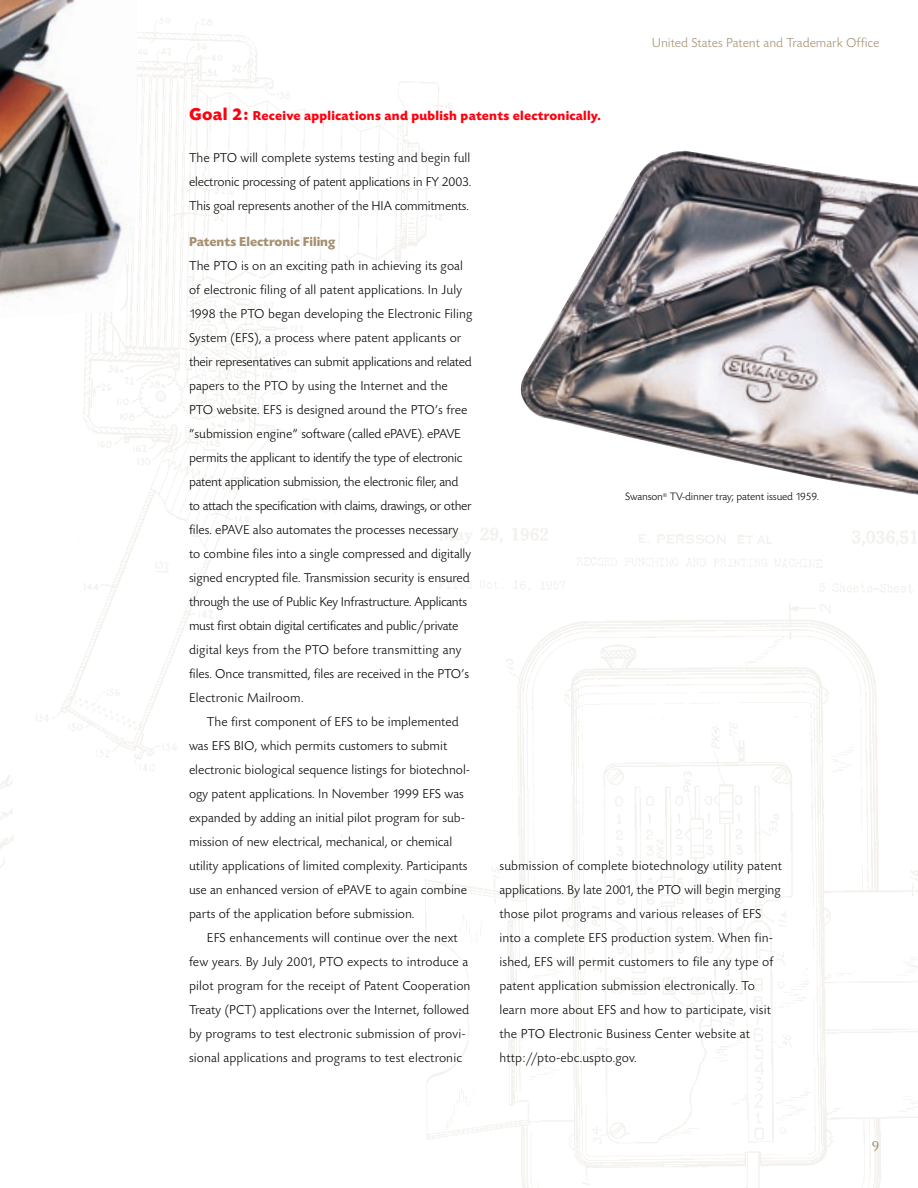
<style>
.page{position:relative;width:918px;height:1188px;background:#fff}
.page>*{position:absolute;margin:0;border:0;box-sizing:border-box;transform-origin:0 0}
.t1{font:15px "Stempel Garamond";color:#a59171}
.t2{font:300 13.5px/24px "Today SB";color:#000}
.t3{font:700 13.5px "Today SB";letter-spacing:.02em;color:#ff000f}
.t4{font:300 13.5px "Today SB";color:#a59171}
.t5{font:700 13.5px "Today SB";color:#a59171}
.t6{font:300 11.25px "Today SB";letter-spacing:-.015em;color:#000}
.s1{font-size:18px}
</style>
<div class="page">
<svg style="left:598px;top:150px;width:187px;height:704px"></svg>
<img style="left:521px;top:151px;width:397px;height:344px">
<img style="left:0;top:0;width:137px;height:322px">
<p class="t3" style="left:189px;top:110px;width:413px"><span class="s1">Goal 2:</span> Receive applications and publish patents electronically.</p>
<p class="t4" style="left:652px;top:38px;width:229px">United States Patent and Trademark Office</p>
<p class="t2" style="left:189px;top:148px;width:284px;text-align:justify">The PTO will complete systems testing and begin full electronic processing of patent applications in FY 2003.<br>This goal represents another of the HIA commitments.</p>
<p class="t5" style="left:189px;top:237px;width:148px">Patents Electronic Filing</p>
<p class="t2" style="left:189px;top:256px;width:285px">The PTO is on an exciting path in achieving its goal of electronic filing of all patent applications. In July 1998 the PTO began developing the Electronic Filing System (EFS), a process where patent applicants or their representatives can submit applications and related papers to the PTO by using the Internet and the PTO website. EFS is designed around the PTO’s free “submission engine” software (called ePAVE). ePAVE permits the applicant to identify the type of electronic patent application submission, the electronic filer, and to attach the specification with claims, drawings, or other files. ePAVE also automates the processes necessary to combine files into a single compressed and digitally signed encrypted file. Transmission security is ensured through the use of Public Key Infrastructure. Applicants must first obtain digital certificates and public/private digital keys from the PTO before transmitting any files. Once transmitted, files are received in the PTO’s Electronic Mailroom.</p>
<p class="t2" style="left:189px;top:712px;width:283px;text-indent:18px">The first component of EFS to be implemented was EFS BIO, which permits customers to submit electronic biological sequence listings for biotechnol&shy;ogy patent applications. In November 1999 EFS was expanded by adding an initial pilot program for sub&shy;mission of new electrical, mechanical, or chemical utility applications of limited complexity. Participants use an enhanced version of ePAVE to again combine parts of the application before submission.</p>
<p class="t2" style="left:189px;top:928px;width:283px;text-indent:18px">EFS enhancements will continue over the next few years. By July 2001, PTO expects to introduce a pilot program for the receipt of Patent Cooperation Treaty (PCT) applications over the Internet, followed by programs to test electronic submission of provi&shy;sional applications and programs to test electronic</p>
<p class="t6" style="left:625px;top:492px;width:195px">Swanson<sup>®</sup> TV-dinner tray; patent issued 1959.</p>
<p class="t2" style="left:500px;top:855px;width:284px">submission of complete biotechnology utility patent applications. By late 2001, the PTO will begin merging those pilot programs and various releases of EFS into a complete EFS production system. When fin&shy;ished, EFS will permit customers to file any type of patent application submission electronically. To learn more about EFS and how to participate, visit the PTO Electronic Business Center website at http://pto-ebc.uspto.gov.</p>
<p class="t1" style="left:872px;top:1139px;width:9px">9</p>
</div>
